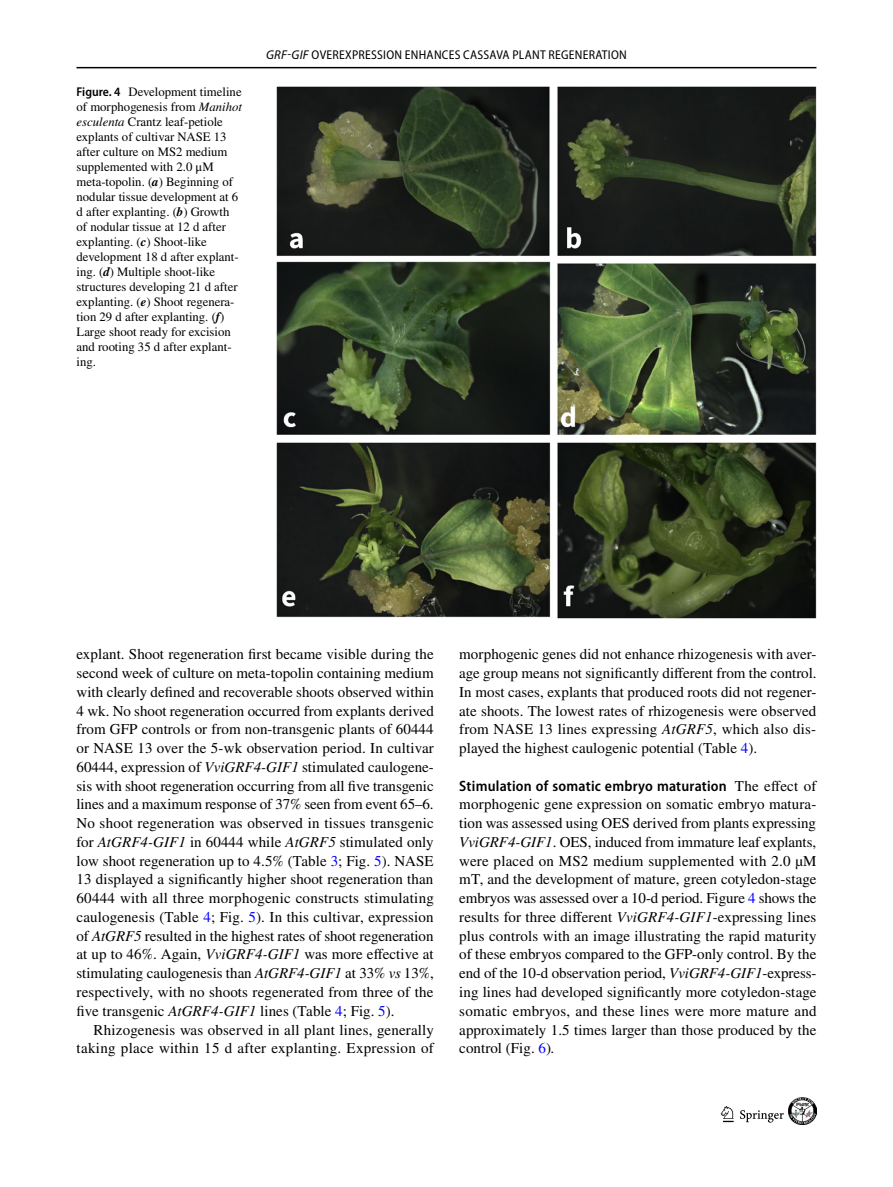
<style>
.page{position:relative;width:893px;height:1187px;background:#fff}
.page>*{position:absolute;margin:0;border:0;box-sizing:border-box;transform-origin:0 0}
.t1{font:15px/18.8px "STIX";letter-spacing:.005em;color:#000;text-align:justify}
.t2{font:600 semi-condensed 15px "Myriad Pro";letter-spacing:.015em;color:#000}
.t3{font:12.75px/15px "STIX";color:#000}
.t4{font:12.75px "Myriad Pro Semi Cn 3";letter-spacing:.02em;color:#000}
.s1{font-family:"Myriad Pro";font-weight:600;font-stretch:semi-condensed}
.s2{font-style:italic}
.s3{font-weight:700;font-style:italic}
.s4{font-family:"Myriad Pro";font-style:italic}
.s5{color:#00f}
.s6{font-family:"STIX";font-weight:400;font-stretch:normal}
</style>
<div class="page">
<hr style="left:77px;top:67px;width:739px;height:1px;background:#000">
<svg style="left:721px;top:1106px;width:13px;height:15px"></svg>
<svg style="left:740px;top:1110px;width:44px;height:12px"></svg>
<img style="left:789px;top:1097px;width:27px;height:27px">
<img style="left:276px;top:87px;width:540px;height:531px">
<p class="t3" style="left:77px;top:85px;width:167px"><span class="s1">Figure. 4</span> Development timeline of morphogenesis from <span class="s2">Manihot esculenta</span> Crantz leaf-petiole explants of cultivar NASE 13 after culture on MS2 medium supplemented with 2.0 μM meta-topolin. (<span class="s3">a</span>) Beginning of nodular tissue development at 6 d after explanting. (<span class="s3">b</span>) Growth of nodular tissue at 12 d after explanting. (<span class="s3">c</span>) Shoot-like development 18 d after explant&shy;ing. (<span class="s3">d</span>) Multiple shoot-like structures developing 21 d after explanting. (<span class="s3">e</span>) Shoot regenera&shy;tion 29 d after explanting. (<span class="s3">f</span>)<br>Large shoot ready for excision and rooting 35 d after explant&shy;ing.</p>
<p class="t4" style="left:266px;top:48px;width:362px"><span class="s4">GRF</span>-<span class="s4">GIF</span> OVEREXPRESSION ENHANCES CASSAVA PLANT REGENERATION</p>
<p class="t1" style="left:77px;top:646px;width:359px">explant. Shoot regeneration first became visible during the second week of culture on meta-topolin containing medium with clearly defined and recoverable shoots observed within 4 wk. No shoot regeneration occurred from explants derived from GFP controls or from non-transgenic plants of 60444 or NASE 13 over the 5-wk observation period. In cultivar 60444, expression of <span class="s2">VviGRF4-GIF1</span> stimulated caulogene&shy;sis with shoot regeneration occurring from all five transgenic lines and a maximum response of 37% seen from event 65–6.<br>No shoot regeneration was observed in tissues transgenic for <span class="s2">AtGRF4-GIF1</span> in 60444 while <span class="s2">AtGRF5</span> stimulated only low shoot regeneration up to 4.5% (Table <span class="s5">3</span>; Fig. <span class="s5">5</span>). NASE 13 displayed a significantly higher shoot regeneration than 60444 with all three morphogenic constructs stimulating caulogenesis (Table <span class="s5">4</span>; Fig. <span class="s5">5</span>). In this cultivar, expression of <span class="s2">AtGRF5</span> resulted in the highest rates of shoot regeneration at up to 46%. Again, <span class="s2">VviGRF4-GIF1</span> was more effective at stimulating caulogenesis than <span class="s2">AtGRF4-GIF1</span> at 33% <span class="s2">vs</span> 13%, respectively, with no shoots regenerated from three of the five transgenic <span class="s2">AtGRF4-GIF1</span> lines (Table <span class="s5">4</span>; Fig. <span class="s5">5</span>).</p>
<p class="t1" style="left:77px;top:1021px;width:359px;text-align:right">Rhizogenesis was observed in all plant lines, generally taking place within 15 d after explanting. Expression of</p>
<p class="t1" style="left:459px;top:646px;width:359px">morphogenic genes did not enhance rhizogenesis with aver&shy;age group means not significantly different from the control.<br>In most cases, explants that produced roots did not regener&shy;ate shoots. The lowest rates of rhizogenesis were observed from NASE 13 lines expressing <span class="s2">AtGRF5</span>, which also dis&shy;played the highest caulogenic potential (Table <span class="s5">4</span>).</p>
<p class="t2" style="left:459px;top:777px;width:359px">Stimulation of somatic embryo maturation <span class="s6">The effect of</span></p>
<p class="t1" style="left:459px;top:796px;width:359px">morphogenic gene expression on somatic embryo matura&shy;tion was assessed using OES derived from plants expressing <span class="s2">VviGRF4-GIF1</span>. OES, induced from immature leaf explants, were placed on MS2 medium supplemented with 2.0 µM mT, and the development of mature, green cotyledon-stage embryos was assessed over a 10-d period. Figure <span class="s5">4</span> shows the results for three different <span class="s2">VviGRF4-GIF1</span>-expressing lines plus controls with an image illustrating the rapid maturity of these embryos compared to the GFP-only control. By the end of the 10-d observation period, <span class="s2">VviGRF4-GIF1</span>-express&shy;ing lines had developed significantly more cotyledon-stage somatic embryos, and these lines were more mature and approximately 1.5 times larger than those produced by the control (Fig. <span class="s5">6</span>)<span class="s2">.</span></p>
</div>
